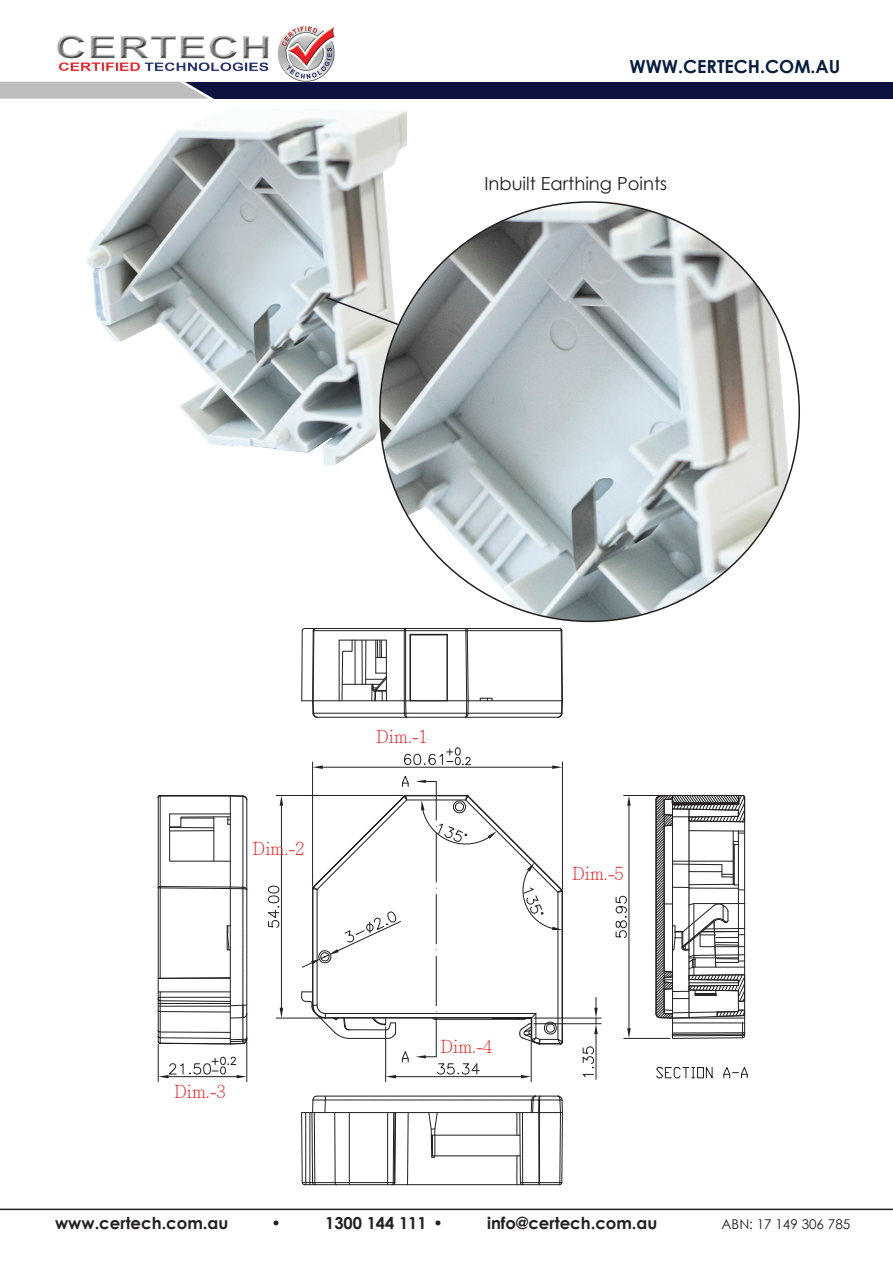
<style>
.page{position:relative;width:893px;height:1263px;background:#fff}
.page>*{position:absolute;margin:0;border:0;box-sizing:border-box;transform-origin:0 0}
.t1{font:300 18px "Adobe Ming Std";color:#ee1f23}
.t2{font:18px "Century Gothic";color:#231f20}
.t3{font:700 18px "Century Gothic";color:#081e3f}
.t4{font:700 16.5px "Century Gothic";color:#231f20}
.t5{font:16.5px "Century Gothic";color:#231f20}
.t6{font:13.5px "Century Gothic";color:#231f20}
.s1{font-weight:400}
</style>
<div class="page">
<svg style="left:0;top:82px;width:893px;height:17px;background:#191e47"></svg>
<hr style="left:0;top:1208px;width:893px;height:2px;background:#231f20">
<img style="left:27px;top:26px;width:517px;height:501px">
<img style="left:380px;top:202px;width:419px;height:419px;border-radius:210px">
<svg style="left:324px;top:295px;width:76px;height:31px;background:#cdcfcd"></svg>
<hr style="left:247px;top:800px;width:1px;height:239px;background:#231f20">
<svg style="left:302px;top:628px;width:261px;height:90px"></svg>
<svg style="left:656px;top:795px;width:89px;height:243px"></svg>
<svg style="left:157px;top:795px;width:90px;height:249px"></svg>
<svg style="left:301px;top:1096px;width:262px;height:89px"></svg>
<svg style="left:416px;top:780px;width:20px;height:3px"></svg>
<svg style="left:402px;top:776px;width:6px;height:11px"></svg>
<svg style="left:416px;top:1055px;width:20px;height:3px"></svg>
<svg style="left:402px;top:1051px;width:6px;height:11px"></svg>
<svg style="left:656px;top:1067px;width:12px;height:11px"></svg>
<svg style="left:674px;top:1067px;width:24px;height:11px"></svg>
<svg style="left:706px;top:1067px;width:6px;height:11px"></svg>
<svg style="left:724px;top:1067px;width:23px;height:11px"></svg>
<hr style="left:624px;top:795px;width:46px;height:1px;background:#231f20">
<hr style="left:624px;top:1038px;width:46px;height:1px;background:#231f20">
<hr style="left:629px;top:806px;width:1px;height:222px;background:#231f20">
<svg style="left:627px;top:796px;width:4px;height:10px"></svg>
<svg style="left:627px;top:1028px;width:4px;height:10px"></svg>
<svg style="left:616px;top:896px;width:10px;height:42px"></svg>
<hr style="left:276px;top:795px;width:127px;height:1px;background:#231f20">
<hr style="left:276px;top:1018px;width:46px;height:1px;background:#231f20">
<hr style="left:281px;top:806px;width:1px;height:202px;background:#231f20">
<svg style="left:280px;top:796px;width:3px;height:10px"></svg>
<svg style="left:280px;top:1008px;width:3px;height:10px"></svg>
<svg style="left:268px;top:886px;width:14px;height:41px"></svg>
<hr style="left:247px;top:1042px;width:1px;height:40px;background:#231f20">
<hr style="left:158px;top:1044px;width:1px;height:38px;background:#231f20">
<hr style="left:169px;top:1076px;width:68px;height:1px;background:#231f20">
<svg style="left:158px;top:1063px;width:25px;height:15px"></svg>
<svg style="left:189px;top:1057px;width:58px;height:21px"></svg>
<hr style="left:531px;top:1042px;width:1px;height:40px;background:#231f20">
<hr style="left:385px;top:1027px;width:1px;height:55px;background:#231f20">
<hr style="left:396px;top:1076px;width:125px;height:1px;background:#231f20">
<svg style="left:521px;top:1075px;width:10px;height:3px"></svg>
<svg style="left:386px;top:1075px;width:10px;height:3px"></svg>
<svg style="left:437px;top:1064px;width:42px;height:10px"></svg>
<hr style="left:534px;top:1018px;width:67px;height:1px;background:#231f20">
<hr style="left:534px;top:1023px;width:67px;height:1px;background:#231f20">
<hr style="left:596px;top:1034px;width:1px;height:45px;background:#231f20">
<svg style="left:594px;top:997px;width:4px;height:37px"></svg>
<svg style="left:583px;top:1074px;width:11px;height:3px"></svg>
<svg style="left:583px;top:1047px;width:11px;height:21px"></svg>
<hr style="left:312px;top:762px;width:1px;height:124px;background:#231f20">
<hr style="left:562px;top:762px;width:1px;height:127px;background:#231f20">
<hr style="left:323px;top:767px;width:229px;height:1px;background:#231f20">
<svg style="left:313px;top:765px;width:10px;height:4px"></svg>
<svg style="left:552px;top:765px;width:10px;height:4px"></svg>
<svg style="left:404px;top:748px;width:67px;height:17px"></svg>
<hr style="left:436px;top:781px;width:1px;height:39px;background:#231f20">
<svg style="left:301px;top:795px;width:262px;height:250px"></svg>
<hr style="left:436px;top:1018px;width:1px;height:39px;background:#231f20">
<p class="t3" style="left:629px;top:53px;width:212px">WWW.CERTECH.COM.AU</p>
<p class="t2" style="left:484px;top:171px;width:184px">Inbuilt Earthing Points</p>
<p class="t1" style="left:253px;top:838px;width:53px">Dim.-2</p>
<p class="t1" style="left:376px;top:726px;width:53px">Dim.-1</p>
<p class="t1" style="left:174px;top:1081px;width:53px">Dim.-3</p>
<p class="t1" style="left:441px;top:1036px;width:53px">Dim.-4</p>
<p class="t1" style="left:572px;top:863px;width:53px">Dim.-5</p>
<p class="t4" style="left:55px;top:1210px;width:175px">www.certech.com.au</p>
<p class="t5" style="left:271px;top:1211px;width:11px">•</p>
<p class="t4" style="left:325px;top:1210px;width:119px">1300 144 111 <span class="s1">•</span></p>
<p class="t4" style="left:487px;top:1210px;width:172px">info@certech.com.au</p>
<p class="t6" style="left:722px;top:1214px;width:130px">ABN: 17 149 306 785</p>
</div>
